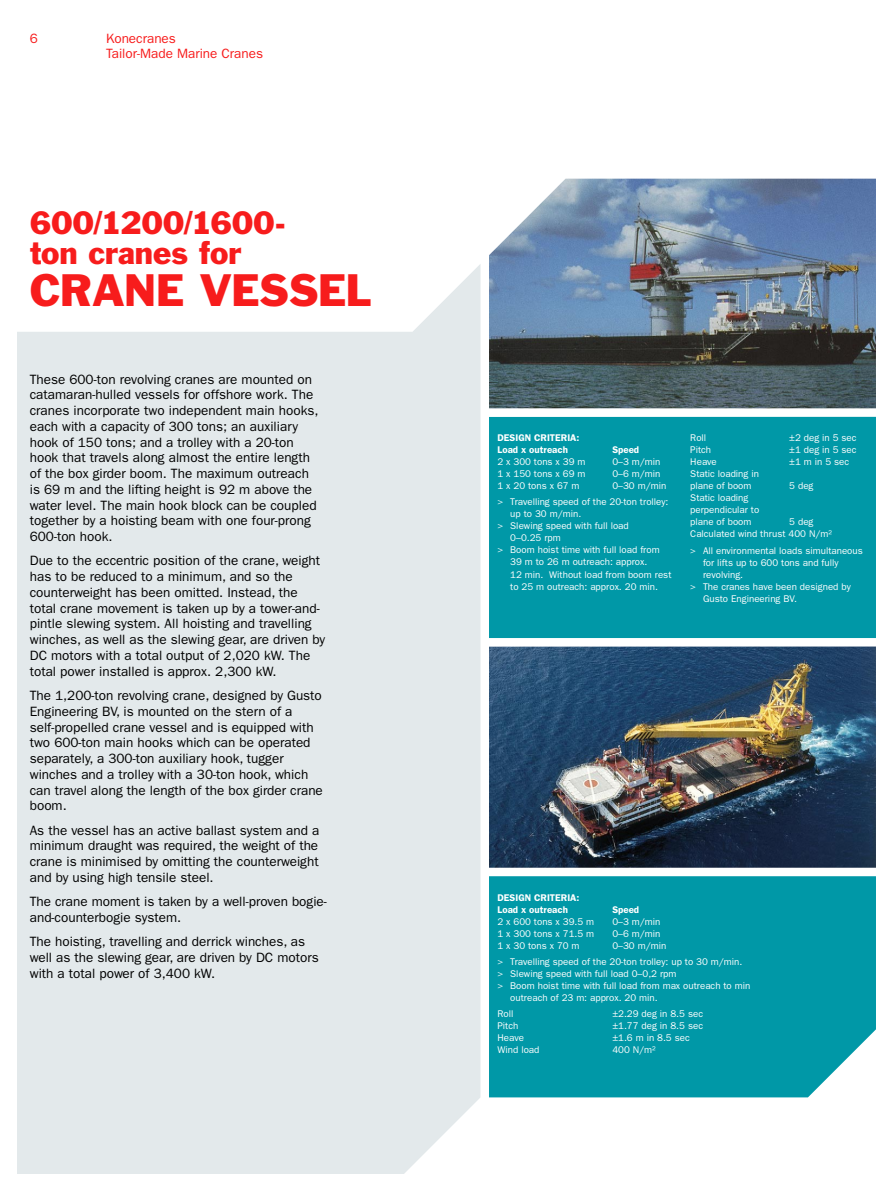
<style>
.page{position:relative;width:893px;height:1191px;background:#fff}
.page>*{position:absolute;margin:0;border:0;box-sizing:border-box;transform-origin:0 0}
.t1{font:42px "Franklin Gothic Std";color:#f71c1c}
.t2{font:30px/30px "Franklin Gothic Std";letter-spacing:-.005em;color:#f71c1c}
.t3{font:13.5px/15.8px "ITC Franklin Gothic Std";color:#000}
.t4{font:13.5px/15px "ITC Franklin Gothic Std";color:#f71c1c}
.t5{font:9.75px/12px "Franklin Gothic";color:#fff}
.t6{font:600 9.75px/12px "Franklin Gothic";color:#fff}
</style>
<div class="page">
<div style="left:489px;top:876px;width:387px;height:221px;background:#0098a7"></div>
<div style="left:489px;top:417px;width:387px;height:221px;background:#0098a7"></div>
<svg style="left:17px;top:265px;width:463px;height:909px;background:#e5eaec"></svg>
<img style="left:489px;top:646px;width:387px;height:221px">
<img style="left:489px;top:179px;width:387px;height:229px">
<p class="t4" style="left:30px;top:31px;width:10px">6</p>
<p class="t4" style="left:106px;top:31px;width:158px">Konecranes<br>Tailor-Made Marine Cranes</p>
<h2 class="t2" style="left:30px;top:208px;width:257px">600/1200/1600- ton cranes for</h2>
<h1 class="t1" style="left:30px;top:263px;width:32px">crane</h1>
<h1 class="t1" style="left:199px;top:263px;width:61px">vessel</h1>
<p class="t3" style="left:30px;top:371px;width:290px">These 600-ton revolving cranes are mounted on catamaran-hulled vessels for offshore work. The cranes incorporate two independent main hooks, each with a capacity of 300 tons; an auxiliary hook of 150 tons; and a trolley with a 20-ton hook that travels along almost the entire length of the box girder boom. The maximum outreach is 69 m and the lifting height is 92 m above the water level. The main hook block can be coupled together by a hoisting beam with one four-prong 600-ton hook.</p>
<p class="t3" style="left:30px;top:553px;width:297px">Due to the eccentric position of the crane, weight has to be reduced to a minimum, and so the counterweight has been omitted. I nstead, the total crane movement is taken up by a tower-and&shy;pintle slewing system. All hoisting and travelling winches, as well as the slewing gear, are driven by DC motors with a total output of 2,020 kW. The total power installed is approx. 2,300 kW.</p>
<p class="t3" style="left:30px;top:687px;width:295px">The 1,200-ton revolving crane, designed by Gusto Engineering BV, is mounted on the stern of a self-propelled crane vessel and is equipped with two 600-ton main hooks which can be operated separately, a 300-ton auxiliary hook, tugger winches and a trolley with a 30-ton hook, which can travel along the length of the box girder crane boom.</p>
<p class="t3" style="left:30px;top:822px;width:291px;text-align:justify">As the vessel has an active ballast system and a minimum draught was required, the weight of the crane is minimised by omitting the counterweight and by using high tensile steel.</p>
<p class="t3" style="left:30px;top:893px;width:299px">The crane moment is taken by a well-proven bogie&shy;and-counterbogie system.</p>
<p class="t3" style="left:30px;top:934px;width:291px">The hoisting, travelling and derrick winches, as well as the slewing gear, are driven by DC motors with a total power of 3,400 kW.</p>
<p class="t6" style="left:497px;top:431px;width:83px">DESIGN CRITERIA:<br>Load x outreach</p>
<p class="t6" style="left:612px;top:443px;width:28px">Speed</p>
<p class="t5" style="left:497px;top:455px;width:89px">2 x 300 tons x 39 m</p>
<p class="t5" style="left:612px;top:455px;width:50px">0–3 m/min</p>
<p class="t5" style="left:497px;top:468px;width:89px">1 x 150 tons x 69 m</p>
<p class="t5" style="left:612px;top:468px;width:50px">0–6 m/min</p>
<p class="t5" style="left:497px;top:480px;width:84px">1 x 20 tons x 67 m</p>
<p class="t5" style="left:497px;top:477px;width:173px;line-height:16.2px;text-align:right">0–30 m/min<br>&gt; Travelling speed of the 20-ton trolley:</p>
<p class="t5" style="left:510px;top:508px;width:72px">up to 30 m/min.</p>
<p class="t5" style="left:497px;top:520px;width:133px">&gt; Slewing speed with full load</p>
<p class="t5" style="left:510px;top:532px;width:52px">0–0.25 rpm</p>
<p class="t5" style="left:497px;top:544px;width:164px">&gt; Boom hoist time with full load from</p>
<p class="t5" style="left:510px;top:556px;width:139px">39 m to 26 m outreach: approx.</p>
<p class="t5" style="left:510px;top:568px;width:163px">12 min. Without load from boom rest</p>
<p class="t5" style="left:510px;top:580px;width:149px">to 25 m outreach: approx. 20 min.</p>
<p class="t5" style="left:690px;top:432px;width:17px">Roll</p>
<p class="t5" style="left:789px;top:432px;width:69px">±2 deg in 5 sec</p>
<p class="t5" style="left:690px;top:444px;width:22px">Pitch</p>
<p class="t5" style="left:789px;top:444px;width:69px">±1 deg in 5 sec</p>
<p class="t5" style="left:690px;top:456px;width:28px">Heave</p>
<p class="t5" style="left:789px;top:456px;width:61px">±1 m in 5 sec</p>
<p class="t5" style="left:690px;top:468px;width:70px">Static loading in plane of boom</p>
<p class="t5" style="left:789px;top:480px;width:26px">5 deg</p>
<p class="t5" style="left:690px;top:492px;width:71px">Static loading perpendicular to plane of boom</p>
<p class="t5" style="left:690px;top:516px;width:143px;text-indent:99px">5 deg<br>Calculated wind thrust 400 N/m²</p>
<p class="t5" style="left:690px;top:544px;width:174px">&gt; All environmental loads simultaneous</p>
<p class="t5" style="left:703px;top:556px;width:137px">for lifts up to 600 tons and fully</p>
<p class="t5" style="left:703px;top:568px;width:42px">revolving.</p>
<p class="t5" style="left:690px;top:580px;width:162px">&gt; The cranes have been designed by</p>
<p class="t5" style="left:703px;top:592px;width:96px">Gusto Engineering BV.</p>
<p class="t6" style="left:497px;top:891px;width:83px">DESIGN CRITERIA:<br>Load x outreach</p>
<p class="t6" style="left:612px;top:903px;width:28px">Speed</p>
<p class="t5" style="left:497px;top:915px;width:98px">2 x 600 tons x 39.5 m</p>
<p class="t5" style="left:612px;top:915px;width:50px">0–3 m/min</p>
<p class="t5" style="left:497px;top:927px;width:98px">1 x 300 tons x 71.5 m</p>
<p class="t5" style="left:612px;top:927px;width:50px">0–6 m/min</p>
<p class="t5" style="left:497px;top:939px;width:84px">1 x 30 tons x 70 m</p>
<p class="t5" style="left:497px;top:937px;width:246px;line-height:16.2px;text-indent:115px">0–30 m/min<br>&gt; Travelling speed of the 20-ton trolley: up to 30 m/min.</p>
<p class="t5" style="left:497px;top:967px;width:180px">&gt; Slewing speed with full load 0–0,2 rpm</p>
<p class="t5" style="left:497px;top:979px;width:254px">&gt; Boom hoist time with full load from max outreach to min</p>
<p class="t5" style="left:510px;top:991px;width:149px">outreach of 23 m: approx. 20 min.</p>
<p class="t5" style="left:497px;top:1007px;width:17px">Roll</p>
<p class="t5" style="left:612px;top:1007px;width:92px">±2.29 deg in 8.5 sec</p>
<p class="t5" style="left:497px;top:1019px;width:22px">Pitch</p>
<p class="t5" style="left:612px;top:1019px;width:92px">±1.77 deg in 8.5 sec</p>
<p class="t5" style="left:497px;top:1031px;width:28px">Heave</p>
<p class="t5" style="left:612px;top:1031px;width:79px">±1.6 m in 8.5 sec</p>
<p class="t5" style="left:497px;top:1043px;width:43px">Wind load</p>
<p class="t5" style="left:612px;top:1043px;width:45px">400 N/m²</p>
</div>
